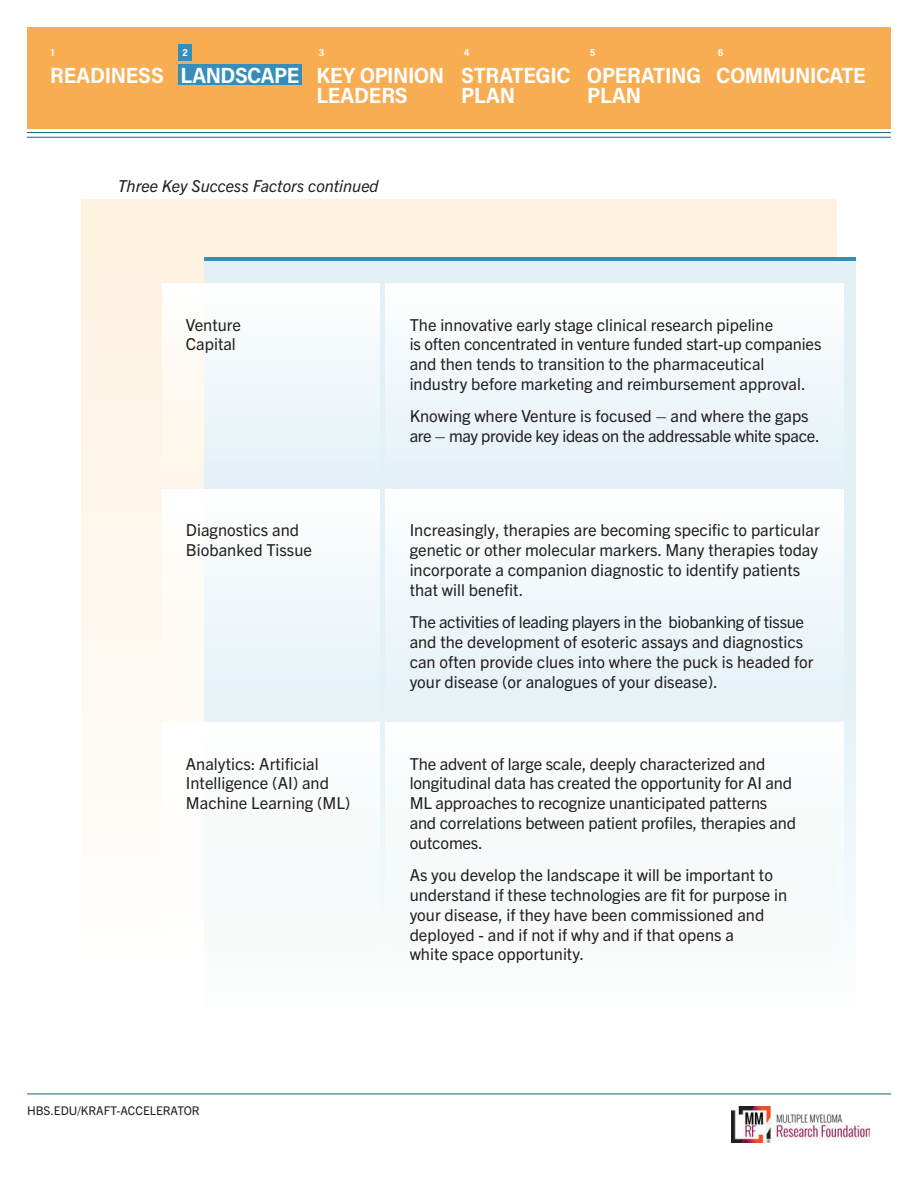
<style>
.page{position:relative;width:918px;height:1188px;background:#fff}
.page>*{position:absolute;margin:0;border:0;box-sizing:border-box;transform-origin:0 0}
.t1{font:700 22.05px/20.9px "Acumin Pro Semi Cond";letter-spacing:-.015em;color:#fff}
.t2{font:16.5px/19.8px "Trade Gothic Next LT Pro";color:#231f20}
.t3{font:16.5px/19.8px "Trade Gothic Next LT Pro";letter-spacing:-.02em;color:#231f20}
.t4{font:italic 16.5px "Trade Gothic Next LT Pro";color:#231f20}
.t5{font:12px "Trade Gothic Next LT Pro";color:#231f20}
.t6{font:700 10.05px "Acumin Pro Semi Cond";color:#fff}
</style>
<div class="page">
<hr style="left:27px;top:132px;width:864px;height:1px;background:#17657f">
<hr style="left:27px;top:137px;width:864px;height:1px;background:#17657f">
<hr style="left:27px;top:1094px;width:864px;height:1px;background:#17657f">
<div style="left:27px;top:27px;width:864px;height:102px;background:#f9ad53"></div>
<img style="left:732px;top:1107px;width:138px;height:36px">
<div style="left:178px;top:64px;width:124px;height:21px;background:#358dba"></div>
<div style="left:178px;top:44px;width:14px;height:17px;background:#358dba"></div>
<svg style="left:81px;top:199px;width:756px;height:553px"></svg>
<svg style="left:837px;top:261px;width:19px;height:646px"></svg>
<img style="left:363px;top:261px;width:52px;height:642px">
<img style="left:205px;top:717px;width:158px;height:6px">
<img style="left:415px;top:717px;width:422px;height:6px">
<img style="left:205px;top:484px;width:158px;height:5px">
<div style="left:415px;top:484px;width:422px;height:5px;background:#e3f1f6"></div>
<div style="left:205px;top:261px;width:158px;height:23px;background:#e3f1f6"></div>
<div style="left:415px;top:261px;width:422px;height:23px;background:#e3f1f6"></div>
<img style="left:162px;top:284px;width:217px;height:200px">
<img style="left:162px;top:489px;width:217px;height:228px">
<img style="left:162px;top:723px;width:217px;height:180px">
<img style="left:386px;top:284px;width:457px;height:200px">
<img style="left:386px;top:489px;width:457px;height:228px">
<img style="left:386px;top:723px;width:457px;height:184px">
<hr style="left:205px;top:258px;width:651px;height:3px;background:#358dba">
<p class="t6" style="left:182px;top:46px;width:7px">2</p>
<p class="t6" style="left:51px;top:46px;width:5px">1</p>
<p class="t6" style="left:718px;top:46px;width:7px">6</p>
<h1 class="t1" style="left:50px;top:63px;width:115px">READINESS</h1>
<p class="t6" style="left:319px;top:46px;width:7px">3</p>
<h1 class="t1" style="left:316px;top:63px;width:129px">KEY OPINION<br>LEADERS</h1>
<p class="t6" style="left:464px;top:46px;width:7px">4</p>
<p class="t6" style="left:590px;top:46px;width:7px">5</p>
<h1 class="t1" style="left:181px;top:63px;width:120px">LANDSCAPE</h1>
<h1 class="t1" style="left:461px;top:63px;width:111px">STRATEGIC<br>PLAN</h1>
<h1 class="t1" style="left:587px;top:63px;width:116px">OPERATING<br>PLAN</h1>
<h1 class="t1" style="left:716px;top:63px;width:151px">COMMUNICATE</h1>
<p class="t4" style="left:118px;top:175px;width:262px">Three Key Success Factors continued</p>
<p class="t2" style="left:186px;top:314px;width:57px">Venture<br>Capital</p>
<p class="t2" style="left:410px;top:314px;width:413px">The innovative early stage clinical research pipeline<br>is often concentrated in venture funded start-up companies and then tends to transition to the pharmaceutical industry before marketing and reimbursement approval.</p>
<p class="t3" style="left:410px;top:405px;width:412px">Knowing where Venture is focused – and where the gaps are – may provide key ideas on the addressable white space.</p>
<p class="t2" style="left:186px;top:519px;width:128px">Diagnostics and<br>Biobanked Tissue</p>
<p class="t2" style="left:410px;top:519px;width:412px">Increasingly, therapies are becoming specific to particular genetic or other molecular markers. Many therapies today incorporate a companion diagnostic to identify patients that will benefit.</p>
<p class="t2" style="left:410px;top:611px;width:405px">The activities of leading players in the biobanking of tissue and the development of esoteric assays and diagnostics can often provide clues into where the puck is headed for your disease (or analogues of your disease).</p>
<p class="t2" style="left:186px;top:753px;width:166px">Analytics: Artificial<br>Intelligence (AI) and<br>Machine Learning (ML)</p>
<p class="t2" style="left:410px;top:753px;width:388px">The advent of large scale, deeply characterized and longitudinal data has created the opportunity for AI and ML approaches to recognize unanticipated patterns and correlations between patient profiles, therapies and outcomes.</p>
<p class="t2" style="left:410px;top:864px;width:379px">As you develop the landscape it will be important to understand if these technologies are fit for purpose in your disease, if they have been commissioned and deployed - and if not if why and if that opens a<br>white space opportunity.</p>
<p class="t5" style="left:27px;top:1102px;width:174px">HBS.EDU/KRAFT-ACCELERATOR</p>
</div>
